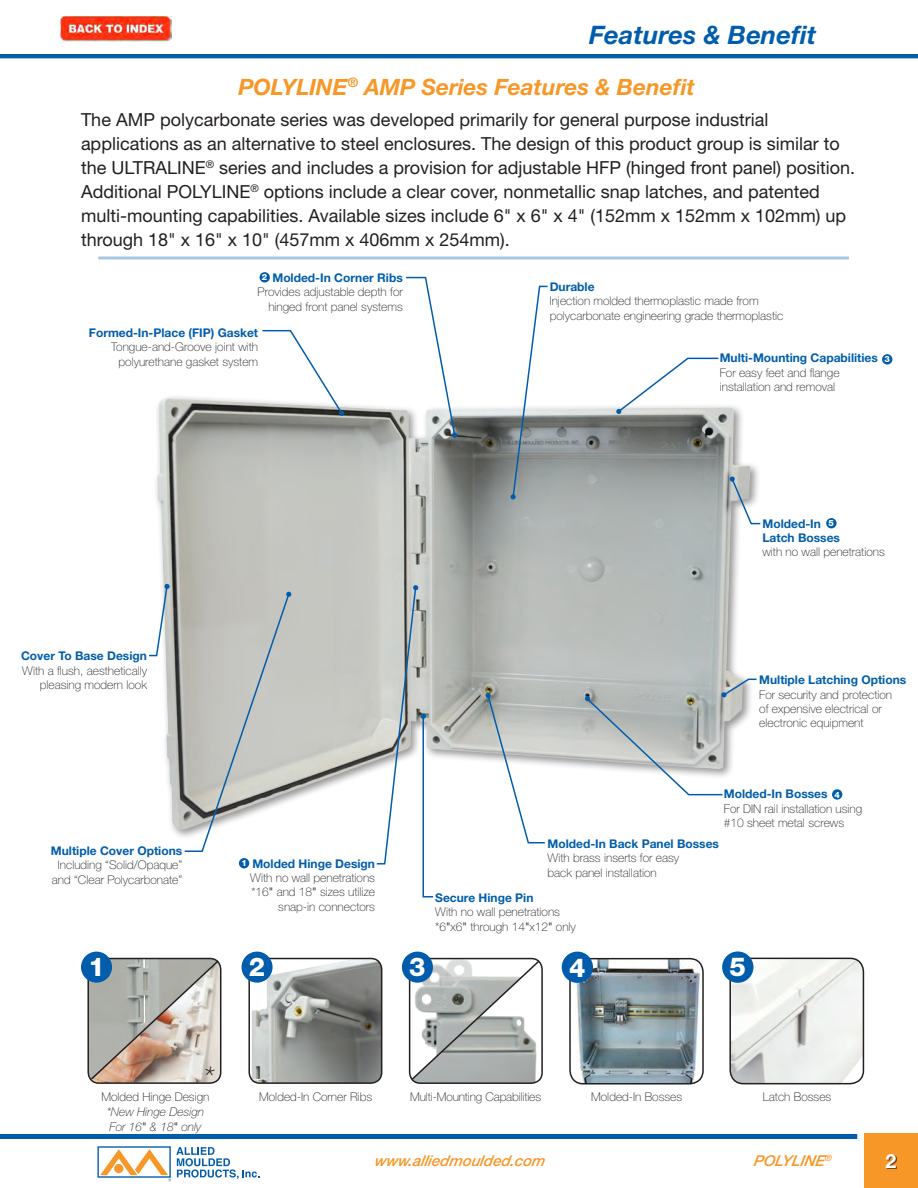
<style>
.page{position:relative;width:918px;height:1188px;background:#fff}
.page>*{position:absolute;margin:0;border:0;box-sizing:border-box;transform-origin:0 0}
.t1{font:italic 100 31.5px "Helvetica Neue LT Std";color:#231f20}
.t2{font:800 26.1px "Helvetica Neue LT Std";color:#fff}
.t3{font:800 25.8px "Helvetica Neue LT Std";color:#fff}
.t4{font:italic 700 25.5px "Helvetica Neue LT Std";color:#015dab}
.t5{font:italic 700 22.5px "Helvetica Neue LT Std";color:#f79727}
.t6{font:700 19.5px "Helvetica Neue LT Std";color:#fff}
.t7{font:18px/24px "Helvetica Neue LT Std";color:#231f20}
.t8{font:italic 500 15px "Helvetica Neue LT Std";color:#f79727}
.t9{font:100 12px/14.4px "Helvetica Neue LT Std";color:#231f20}
.t10{font:700 12px "Helvetica Neue LT Std";color:#015dab}
.t11{font:italic 100 12px "Helvetica Neue LT Std";color:#231f20}
.t12{font:800 8.7px "Helvetica Neue LT Std";color:#fff}
.s1{font-weight:300}
.s2{font-weight:300;font-style:normal}
</style>
<div class="page">
<svg style="left:90px;top:959px;width:130px;height:122px;background:#bbb3aa"></svg>
<div style="left:153px;top:394px;width:608px;height:446px;background:#231f20;opacity:.48"></div>
<img style="left:157px;top:398px;width:59px;height:432px">
<div style="left:0;top:1134px;width:918px;height:5px;background:#015dab"></div>
<div style="left:863px;top:1134px;width:55px;height:54px;background:#f79727"></div>
<svg style="left:857px;top:1134px;width:7px;height:54px"></svg>
<svg style="left:98px;top:256px;width:751px;height:4px;background:#bcd4e8"></svg>
<div style="left:887px;top:1155px;width:10px;height:14px;background:#231f20;opacity:.75"></div>
<img style="left:731px;top:958px;width:131px;height:126px">
<div style="left:729px;top:958px;width:135px;height:126px;border:2px solid #231f20;border-radius:13px"></div>
<div style="left:722px;top:951px;width:31px;height:32px;background:#015dab;border-radius:50%"></div>
<div style="left:239px;top:858px;width:10px;height:10px;background:#015dab;border-radius:50%"></div>
<div style="left:260px;top:272px;width:10px;height:11px;background:#015dab;border-radius:50%"></div>
<div style="left:882px;top:354px;width:10px;height:11px;background:#015dab;border-radius:50%"></div>
<div style="left:832px;top:789px;width:10px;height:11px;background:#015dab;border-radius:50%"></div>
<div style="left:826px;top:518px;width:11px;height:10px;background:#015dab;border-radius:50%"></div>
<img style="left:267px;top:961px;width:90px;height:47px">
<div style="left:248px;top:958px;width:134px;height:126px;border:2px solid #231f20;border-radius:11px"></div>
<div style="left:87px;top:958px;width:134px;height:126px;border:2px solid #231f20;border-radius:11px"></div>
<div style="left:242px;top:952px;width:31px;height:31px;background:#015dab;border-radius:50%"></div>
<hr style="left:0;top:54px;width:918px;height:4px;background:#015dab">
<div style="left:97px;top:1146px;width:74px;height:32px;border:1px solid #015dab"></div>
<svg style="left:100px;top:1147px;width:160px;height:34px"></svg>
<svg style="left:411px;top:960px;width:130px;height:121px"></svg>
<div style="left:409px;top:958px;width:134px;height:126px;border:2px solid #231f20;border-radius:11px"></div>
<div style="left:402px;top:952px;width:31px;height:31px;background:#015dab;border-radius:50%"></div>
<img style="left:572px;top:959px;width:130px;height:123px">
<div style="left:569px;top:958px;width:135px;height:127px;border:2px solid #231f20;border-radius:13px"></div>
<div style="left:562px;top:952px;width:31px;height:31px;background:#015dab;border-radius:50%"></div>
<svg style="left:511px;top:285px;width:38px;height:215px"></svg>
<svg style="left:616px;top:357px;width:104px;height:57px"></svg>
<svg style="left:730px;top:476px;width:31px;height:49px"></svg>
<svg style="left:585px;top:678px;width:173px;height:118px"></svg>
<svg style="left:486px;top:693px;width:60px;height:151px"></svg>
<svg style="left:375px;top:585px;width:60px;height:313px"></svg>
<svg style="left:183px;top:592px;width:108px;height:261px;background:#c4c5c2"></svg>
<svg style="left:261px;top:329px;width:83px;height:87px"></svg>
<svg style="left:405px;top:276px;width:52px;height:162px"></svg>
<svg style="left:149px;top:584px;width:21px;height:73px"></svg>
<div style="left:81px;top:952px;width:31px;height:31px;background:#015dab;border-radius:50%"></div>
<img style="left:61px;top:17px;width:111px;height:26px">
<p class="t4" style="left:589px;top:19px;width:229px">Features &amp; Benefit</p>
<p class="t5" style="left:238px;top:73px;width:458px">POLYLINE<sup>®</sup> AMP Series Features &amp; Benefit</p>
<p class="t7" style="left:81px;top:108px;width:776px">The AMP polycarbonate series was developed primarily for general purpose industrial applications as an alternative to steel enclosures. The design of this product group is similar to the ULTRALINE<sup>®</sup> series and includes a provision for adjustable HFP (hinged front panel) position.<br>Additional POLYLINE<sup>®</sup> options include a clear cover, nonmetallic snap latches, and patented multi-mounting capabilities. Available sizes include 6" x 6" x 4" (152mm x 152mm x 102mm) up through 18" x 16" x 10" (457mm x 406mm x 254mm).</p>
<p class="t10" style="left:272px;top:270px;width:132px">Molded-In Corner Ribs</p>
<p class="t9" style="left:258px;top:285px;width:147px">Provides adjustable depth for</p>
<p class="t9" style="left:268px;top:299px;width:136px">hinged front panel systems</p>
<p class="t12" style="left:262px;top:272px;width:7px">2</p>
<p class="t10" style="left:89px;top:325px;width:171px">Formed-In-Place (FIP) Gasket</p>
<p class="t9" style="left:111px;top:340px;width:148px">Tongue-and-Groove joint with</p>
<p class="t9" style="left:119px;top:354px;width:141px">polyurethane gasket system</p>
<p class="t10" style="left:550px;top:279px;width:46px">Durable</p>
<p class="t9" style="left:550px;top:294px;width:235px">Injection molded thermoplastic made from polycarbonate engineering grade thermoplastic</p>
<p class="t10" style="left:720px;top:351px;width:160px">Multi-Mounting Capabilities</p>
<p class="t9" style="left:720px;top:365px;width:121px">For easy feet and flange installation and removal</p>
<p class="t12" style="left:885px;top:354px;width:7px">3</p>
<p class="t10" style="left:21px;top:649px;width:127px">Cover To Base Design</p>
<p class="t9" style="left:22px;top:663px;width:127px;text-align:right">With a flush, aesthetically pleasing modern look</p>
<p class="t10" style="left:51px;top:843px;width:133px">Multiple Cover Options</p>
<p class="t9" style="left:58px;top:858px;width:126px">Including “Solid/Opaque”</p>
<p class="t9" style="left:52px;top:872px;width:132px">and “Clear Polycarbonate”</p>
<p class="t10" style="left:252px;top:856px;width:124px">Molded Hinge Design</p>
<p class="t9" style="left:250px;top:871px;width:126px">With no wall penetrations</p>
<p class="t9" style="left:251px;top:885px;width:125px">*16<span class="s1">"</span> and 18<span class="s1">"</span> sizes utilize</p>
<p class="t9" style="left:278px;top:899px;width:98px">snap-in connectors</p>
<p class="t12" style="left:241px;top:858px;width:7px">1</p>
<p class="t10" style="left:762px;top:516px;width:60px">Molded-In</p>
<p class="t10" style="left:762px;top:530px;width:79px">Latch Bosses</p>
<p class="t9" style="left:762px;top:545px;width:124px">with no wall penetrations</p>
<p class="t12" style="left:829px;top:518px;width:7px">5</p>
<p class="t10" style="left:759px;top:672px;width:149px">Multiple Latching Options</p>
<p class="t9" style="left:759px;top:687px;width:134px">For security and protection</p>
<p class="t9" style="left:759px;top:701px;width:124px">of expensive electrical or electronic equipment</p>
<p class="t10" style="left:724px;top:787px;width:105px">Molded-In Bosses</p>
<p class="t9" style="left:724px;top:801px;width:140px">For DIN rail installation using</p>
<p class="t9" style="left:724px;top:816px;width:122px">#10 sheet metal screws</p>
<p class="t12" style="left:834px;top:789px;width:7px">4</p>
<p class="t10" style="left:548px;top:836px;width:173px">Molded-In Back Panel Bosses</p>
<p class="t9" style="left:548px;top:851px;width:133px">With brass inserts for easy</p>
<p class="t9" style="left:548px;top:865px;width:111px">back panel installation</p>
<p class="t10" style="left:435px;top:890px;width:100px">Secure Hinge Pin</p>
<p class="t9" style="left:435px;top:905px;width:126px">With no wall penetrations</p>
<p class="t9" style="left:435px;top:919px;width:142px">*6<span class="s1">"</span>x6<span class="s1">"</span> through 14<span class="s1">"</span>x12<span class="s1">"</span> only</p>
<p class="t3" style="left:88px;top:952px;width:18px">1</p>
<p class="t3" style="left:249px;top:952px;width:18px">2</p>
<p class="t3" style="left:409px;top:952px;width:18px">3</p>
<p class="t2" style="left:569px;top:952px;width:18px">4</p>
<p class="t2" style="left:730px;top:952px;width:18px">5</p>
<p class="t1" style="left:203px;top:1060px;width:13px">*</p>
<p class="t9" style="left:101px;top:1090px;width:110px">Molded Hinge Design</p>
<p class="t11" style="left:107px;top:1105px;width:99px">*New Hinge Design</p>
<p class="t11" style="left:109px;top:1120px;width:93px">For 16<span class="s2">"</span> &amp; 18<span class="s2">"</span> only</p>
<p class="t9" style="left:259px;top:1090px;width:114px">Molded-In Corner Ribs</p>
<p class="t9" style="left:410px;top:1090px;width:132px">Multi-Mounting Capabilities</p>
<p class="t9" style="left:591px;top:1090px;width:93px">Molded-In Bosses</p>
<p class="t9" style="left:763px;top:1090px;width:70px">Latch Bosses</p>
<p class="t8" style="left:374px;top:1152px;width:175px">www.alliedmoulded.com</p>
<p class="t8" style="left:753px;top:1152px;width:81px">POLYLINE<sup>®</sup></p>
<p class="t6" style="left:886px;top:1149px;width:12px">2</p>
</div>
